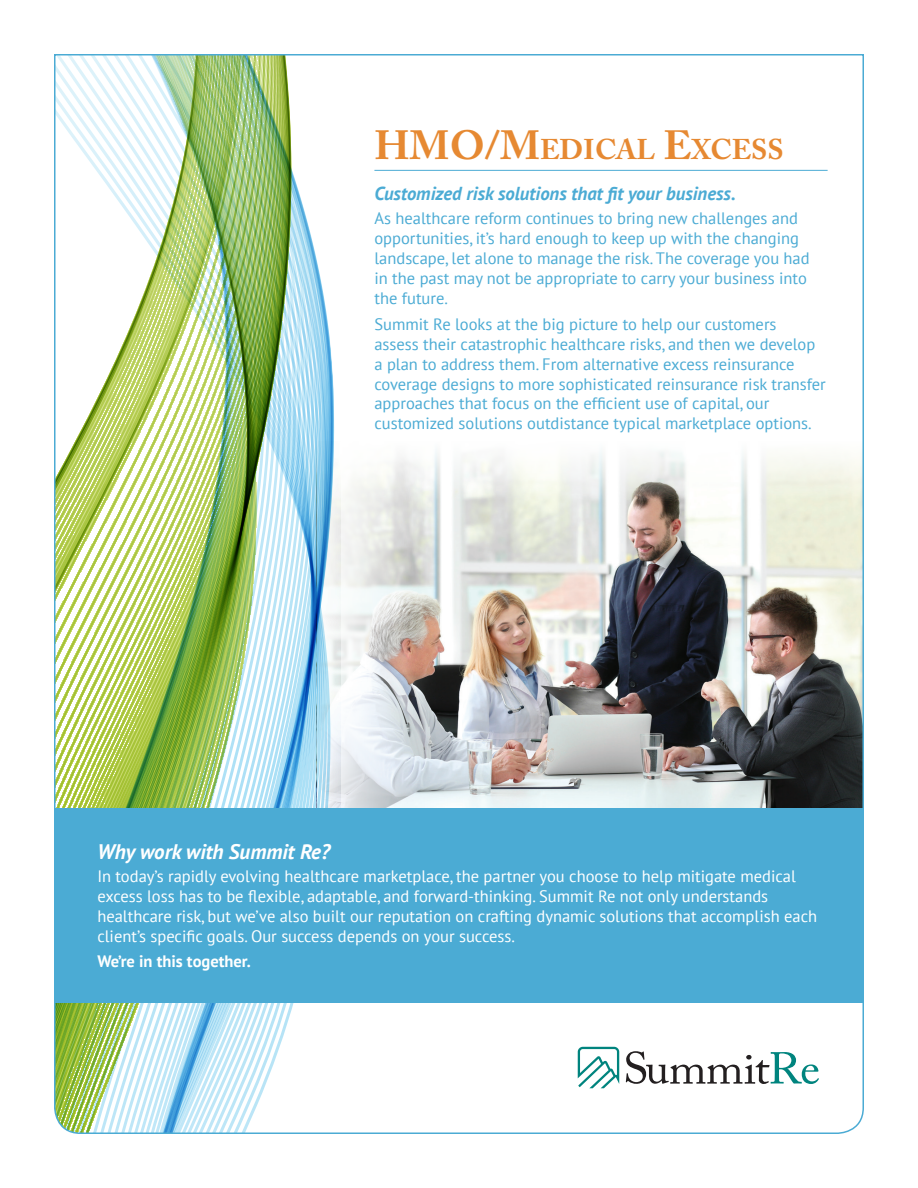
<style>
.page{position:relative;width:918px;height:1188px;background:#fff}
.page>*{position:absolute;margin:0;border:0;box-sizing:border-box;transform-origin:0 0}
.t1{font:700 28.35px "Adobe Caslon Pro";color:#e68932}
.t2{font:italic 700 21px "PT Sans";color:#fff}
.t3{font:italic 700 18.75px "PT Sans";color:#4babd4}
.t4{font:16.5px/19.8px "PT Sans";color:#4babd4}
.t5{font:16.5px/19.8px "PT Sans";color:#fff}
.t6{font:700 16.5px "PT Sans";color:#fff}
.s1{font-size:40.5px}
</style>
<div class="page">
<img style="left:54px;top:54px;width:810px;height:1080px">
<div style="left:54px;top:808px;width:810px;height:194px;background:#4babd4"></div>
<svg style="left:626px;top:1051px;width:193px;height:33px"></svg>
<svg style="left:578px;top:1047px;width:41px;height:41px"></svg>
<hr style="left:374px;top:170px;width:454px;height:1px;background:#4babd4">
<h1 class="t1" style="left:374px;top:133px;width:411px"><span class="s1">HMO/M</span>EDICAL <span class="s1">E</span>XCESS</h1>
<p class="t3" style="left:374px;top:181px;width:363px">Customized risk solutions that fit your business.</p>
<p class="t4" style="left:374px;top:208px;width:437px">As healthcare reform continues to bring new challenges and opportunities, it’s hard enough to keep up with the changing landscape, let alone to manage the risk. The coverage you had in the past may not be appropriate to carry your business into the future.</p>
<p class="t4" style="left:374px;top:314px;width:453px">Summit Re looks at the big picture to help our customers<br>assess their catastrophic healthcare risks, and then we develop a plan to address them. From alternative excess reinsurance coverage designs to more sophisticated reinsurance risk transfer approaches that focus on the efficient use of capital, our customized solutions outdistance typical marketplace options.</p>
<p class="t2" style="left:97px;top:838px;width:234px">Why work with Summit Re?</p>
<p class="t5" style="left:97px;top:866px;width:721px">In today’s rapidly evolving healthcare marketplace, the partner you choose to help mitigate medical excess loss has to be flexible, adaptable, and forward-thinking. Summit Re not only understands healthcare risk, but we’ve also built our reputation on crafting dynamic solutions that accomplish each client’s specific goals. Our success depends on your success.</p>
<p class="t6" style="left:97px;top:950px;width:155px">We’re in this together.</p>
</div>
